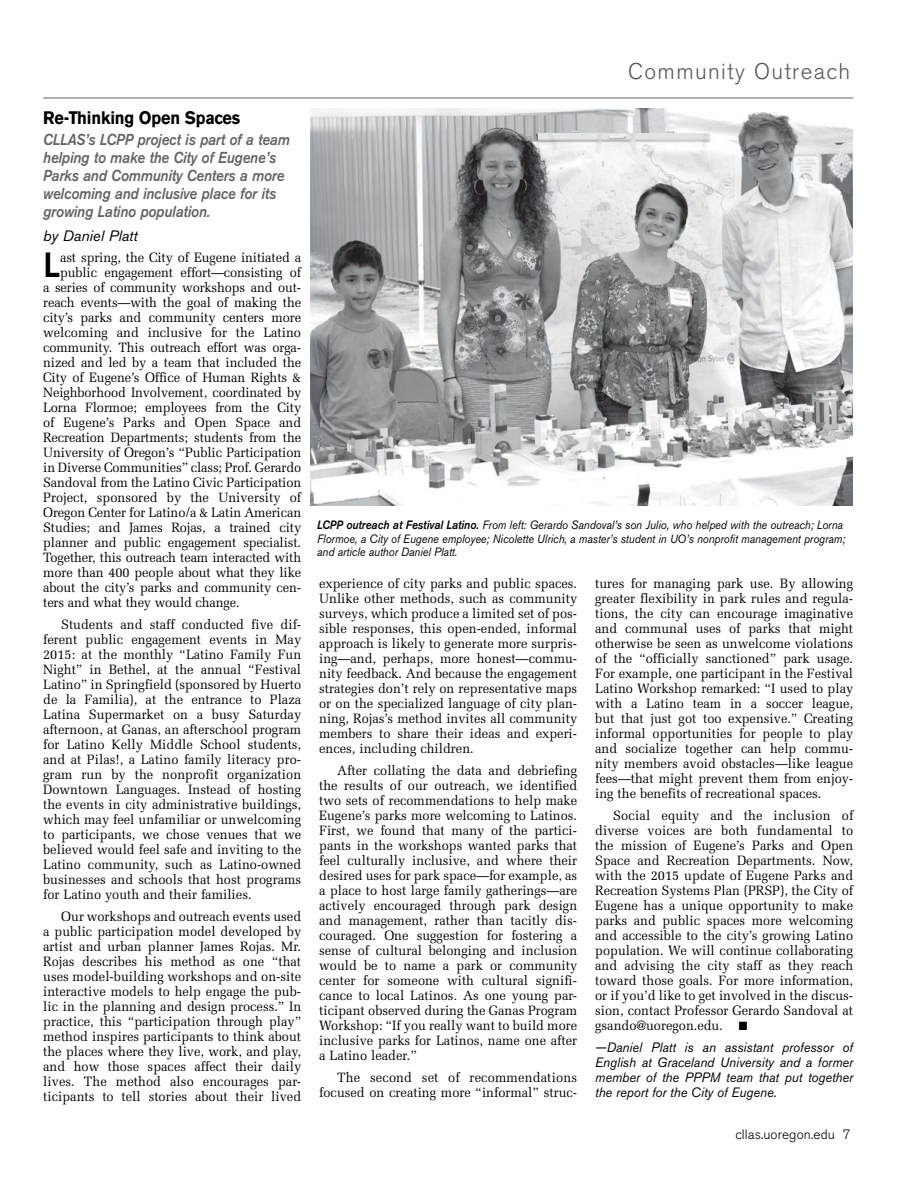
<style>
.page{position:relative;width:918px;height:1188px;background:#fff}
.page>*{position:absolute;margin:0;border:0;box-sizing:border-box;transform-origin:0 0}
.t1{font:500 34.8px "Akzidenz Grotesk BQ";color:#000;scale:.95 1}
.t2{font:300 22.5px "Akzidenz Grotesk BQ";letter-spacing:.06em;color:#58595b}
.t3{font:700 18px "Akzidenz Grotesk BE";letter-spacing:-.01em;color:#000;scale:.9 1}
.t4{font:italic 15.75px/18px "Akzidenz Grotesk BQ Med";letter-spacing:-.01em;color:#636466;scale:.9 1}
.t5{font:italic 15px "Akzidenz Grotesk BQ";color:#000}
.t6{font:13.5px/15px "Melior";letter-spacing:-.01em;color:#000;text-align:justify;scale:.95 1}
.t7{font:italic 13.5px/15px "Akzidenz Grotesk BQ";color:#000;text-align:justify;scale:.95 1}
.t8{font:300 13.5px "Akzidenz Grotesk BQ";letter-spacing:.01em;color:#000}
.t9{font:italic 12px/13.5px "Akzidenz Grotesk BQ";color:#000;scale:.9 1}
.s1{font-family:"Akzidenz Grotesk BQ Med"}
</style>
<div class="page">
<hr style="left:43px;top:97px;width:810px;height:2px;background:#939598">
<img style="left:310px;top:108px;width:543px;height:397px">
<h3 class="t3" style="left:43px;top:107px;width:221px">Re-Thinking Open Spaces</h3>
<p class="t4" style="left:43px;top:131px;width:276px">CLLAS’s LCPP project is part of a team helping to make the City of Eugene’s Parks and Community Centers a more welcoming and inclusive place for its growing Latino population.</p>
<p class="t5" style="left:43px;top:226px;width:96px">by Daniel Platt</p>
<h1 class="t1" style="left:43px;top:244px;width:20px">L</h1>
<p class="t6" style="left:60px;top:250px;width:255px">ast spring, the City of Eugene initiated a</p>
<p class="t6" style="left:60px;top:265px;width:255px">public engagement effort—consisting of</p>
<p class="t6" style="left:43px;top:280px;width:273px">a series of community workshops and out-</p>
<p class="t6" style="left:43px;top:295px;width:273px">reach events—with the goal of making the</p>
<p class="t6" style="left:43px;top:310px;width:273px">city’s parks and community centers more</p>
<p class="t6" style="left:43px;top:325px;width:273px">welcoming and inclusive for the Latino</p>
<p class="t6" style="left:43px;top:340px;width:273px">community. This outreach effort was orga-</p>
<p class="t6" style="left:43px;top:355px;width:273px">nized and led by a team that included the</p>
<p class="t6" style="left:43px;top:370px;width:273px">City of Eugene’s Office of Human Rights &amp;</p>
<p class="t6" style="left:43px;top:385px;width:273px">Neighborhood Involvement, coordinated by</p>
<p class="t6" style="left:43px;top:400px;width:273px">Lorna Flormoe; employees from the City</p>
<p class="t6" style="left:43px;top:415px;width:273px">of Eugene’s Parks and Open Space and</p>
<p class="t6" style="left:43px;top:430px;width:273px">Recreation Departments; students from the</p>
<p class="t6" style="left:43px;top:445px;width:273px">University of Oregon’s “Public Participation</p>
<p class="t6" style="left:43px;top:460px;width:273px">in Diverse Communities” class; Prof. Gerardo</p>
<p class="t6" style="left:43px;top:475px;width:273px">Sandoval from the Latino Civic Participation</p>
<p class="t6" style="left:43px;top:490px;width:273px">Project, sponsored by the University of</p>
<p class="t6" style="left:43px;top:505px;width:273px">Oregon Center for Latino/a &amp; Latin American</p>
<p class="t6" style="left:43px;top:520px;width:273px">Studies; and James Rojas, a trained city</p>
<p class="t6" style="left:43px;top:535px;width:273px">planner and public engagement specialist.</p>
<p class="t6" style="left:43px;top:550px;width:273px">Together, this outreach team interacted with</p>
<p class="t6" style="left:43px;top:565px;width:273px">more than 400 people about what they like</p>
<p class="t6" style="left:43px;top:580px;width:273px">about the city’s parks and community cen-</p>
<p class="t6" style="left:43px;top:595px;width:208px">ters and what they would change.</p>
<p class="t6" style="left:43px;top:617px;width:273px;text-indent:18px">Students and staff conducted five dif&shy;ferent public engagement events in May 2015: at the monthly “Latino Family Fun Night” in Bethel, at the annual “Festival Latino” in Springfield (sponsored by Huerto de la Familia), at the entrance to Plaza Latina Supermarket on a busy Saturday afternoon, at Ganas, an afterschool program for Latino Kelly Middle School students, and at Pilas!, a Latino family literacy pro&shy;gram run by the nonprofit organization Downtown Languages. Instead of hosting the events in city administrative buildings, which may feel unfamiliar or unwelcoming to participants, we chose venues that we believed would feel safe and inviting to the Latino community, such as Latino-owned businesses and schools that host programs for Latino youth and their families.</p>
<p class="t6" style="left:43px;top:909px;width:273px;text-indent:18px">Our workshops and outreach events used a public participation model developed by artist and urban planner James Rojas. Mr.<br>Rojas describes his method as one “that uses model-building workshops and on-site interactive models to help engage the pub&shy;lic in the planning and design process.” In practice, this “participation through play” method inspires participants to think about the places where they live, work, and play, and how those spaces affect their daily lives. The method also encourages par&shy;ticipants to tell stories about their lived</p>
<h2 class="t2" style="left:628px;top:59px;width:224px">Community Outreach</h2>
<p class="t9" style="left:317px;top:518px;width:588px"><span class="s1">LCPP outreach at Festival Latino.</span> From left: Gerardo Sandoval’s son Julio, who helped with the outreach; Lorna<br>Flormoe, a City of Eugene employee; Nicolette Ulrich, a master’s student in UO’s nonprofit management program; and article author Daniel Platt.</p>
<p class="t6" style="left:319px;top:576px;width:273px">experience of city parks and public spaces.<br>Unlike other methods, such as community surveys, which produce a limited set of pos&shy;sible responses, this open-ended, informal approach is likely to generate more surpris&shy;ing—and, perhaps, more honest—commu&shy;nity feedback. And because the engagement strategies don’t rely on representative maps or on the specialized language of city plan&shy;ning, Rojas’s method invites all community members to share their ideas and experi&shy;ences, including children.</p>
<p class="t6" style="left:319px;top:763px;width:273px;text-indent:18px">After collating the data and debriefing the results of our outreach, we identified two sets of recommendations to help make Eugene’s parks more welcoming to Latinos.<br>First, we found that many of the partici&shy;pants in the workshops wanted parks that feel culturally inclusive, and where their desired uses for park space—for example, as a place to host large family gatherings—are actively encouraged through park design and management, rather than tacitly dis&shy;couraged. One suggestion for fostering a sense of cultural belonging and inclusion would be to name a park or community center for someone with cultural signifi&shy;cance to local Latinos. As one young par&shy;ticipant observed during the Ganas Program Workshop: “If you really want to build more inclusive parks for Latinos, name one after a Latino leader.”</p>
<p class="t6" style="left:319px;top:1070px;width:273px;text-align:right">The second set of recommendations focused on creating more “informal” struc-</p>
<p class="t6" style="left:595px;top:576px;width:273px">tures for managing park use. By allowing greater flexibility in park rules and regula&shy;tions, the city can encourage imaginative and communal uses of parks that might otherwise be seen as unwelcome violations of the “officially sanctioned” park usage.<br>For example, one participant in the Festival Latino Workshop remarked: “I used to play with a Latino team in a soccer league, but that just got too expensive.” Creating informal opportunities for people to play and socialize together can help commu&shy;nity members avoid obstacles—like league fees—that might prevent them from enjoy&shy;ing the benefits of recreational spaces.</p>
<p class="t6" style="left:595px;top:808px;width:273px;text-indent:18px">Social equity and the inclusion of diverse voices are both fundamental to the mission of Eugene’s Parks and Open Space and Recreation Departments. Now, with the 2015 update of Eugene Parks and Recreation Systems Plan (PRSP), the City of Eugene has a unique opportunity to make parks and public spaces more welcoming and accessible to the city’s growing Latino population. We will continue collaborating and advising the city staff as they reach toward those goals. For more information, or if you’d like to get involved in the discus&shy;sion, contact Professor Gerardo Sandoval at gsando@uoregon.edu. ■</p>
<p class="t7" style="left:595px;top:1040px;width:273px">—Daniel Platt is an assistant professor of English at Graceland University and a former member of the PPPM team that put together the report for the City of Eugene.</p>
<p class="t8" style="left:735px;top:1127px;width:117px">cllas.uoregon.edu 7</p>
</div>
